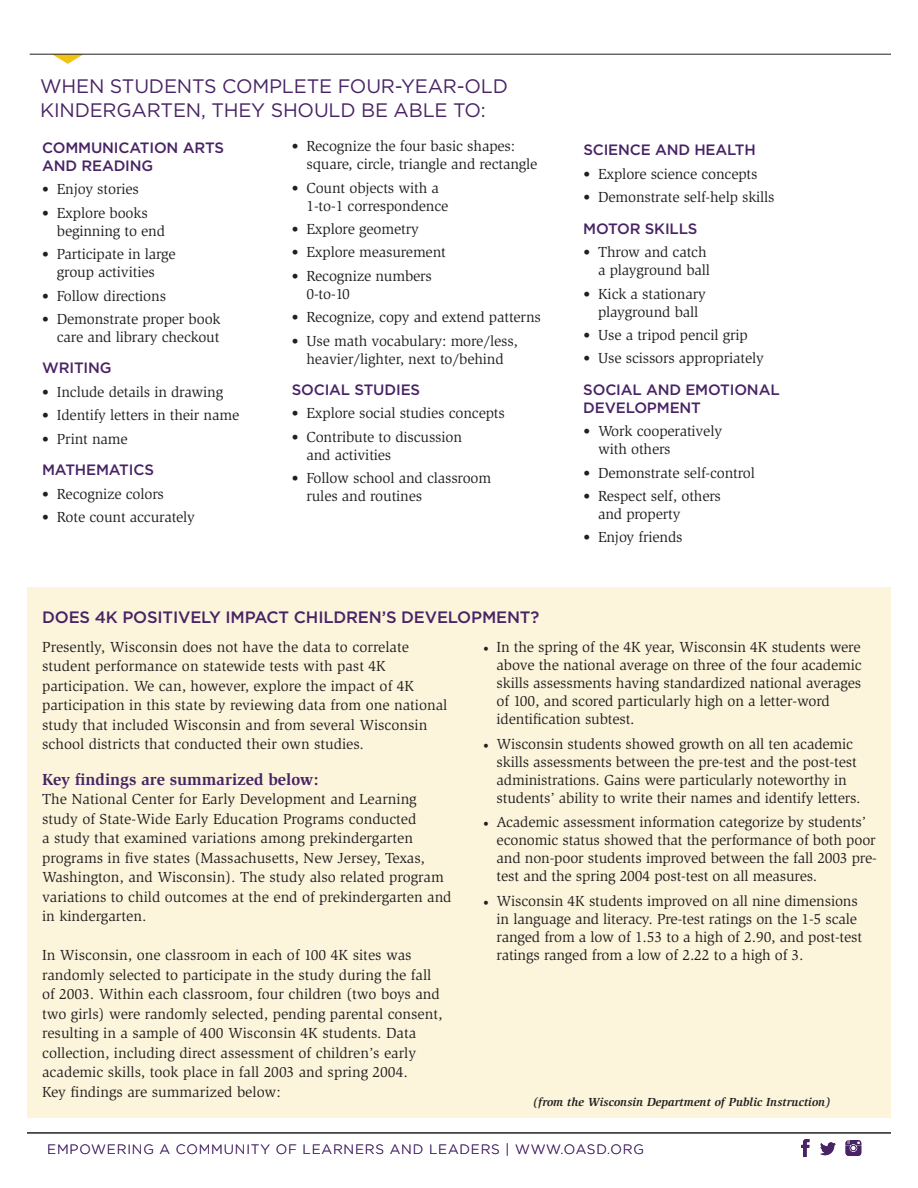
<style>
.page{position:relative;width:918px;height:1188px;background:#fff}
.page>*{position:absolute;margin:0;border:0;box-sizing:border-box;transform-origin:0 0}
.t1{font:19.5px/24px "Gotham";letter-spacing:-.01em;color:#482365}
.t2{font:500 16.5px "Gotham";letter-spacing:-.01em;color:#482365}
.t3{font:700 16.5px "Slimbach Std";color:#482365}
.t4{font:15px/18px "Slimbach Std";letter-spacing:-.01em;color:#231f20}
.t5{font:500 15px/18px "Gotham";letter-spacing:-.01em;color:#482365}
.t6{font:300 13.5px "Gotham";letter-spacing:.06em;color:#482365}
.t7{font:italic 700 12px "Slimbach Std";color:#231f20}
.s1{font-size:13.5px}
.s2{font-family:"Minion Pro"}
</style>
<div class="page">
<div style="left:27px;top:588px;width:864px;height:530px;background:#fcf5dc"></div>
<hr style="left:27px;top:1133px;width:864px;height:1px;background:#231f20">
<svg style="left:820px;top:1142px;width:16px;height:13px"></svg>
<svg style="left:801px;top:1139px;width:8px;height:18px"></svg>
<svg style="left:846px;top:1140px;width:15px;height:16px"></svg>
<svg style="left:53px;top:55px;width:29px;height:9px"></svg>
<hr style="left:30px;top:54px;width:861px;height:1px;background:#231f20">
<p class="t1" style="left:40px;top:74px;width:469px">WHEN STUDENTS COMPLETE FOUR-YEAR-OLD<br>KINDERGARTEN, THEY SHOULD BE ABLE TO:</p>
<p class="t5" style="left:42px;top:138px;width:183px">COMMUNICATION ARTS<br>AND READING</p>
<p class="t4" style="left:42px;top:180px;width:98px"><span class="s1">•</span> Enjoy stories</p>
<p class="t4" style="left:57px;top:204px;width:110px;text-indent:-15px"><span class="s1">•</span> Explore books beginning to end</p>
<p class="t4" style="left:42px;top:245px;width:135px;text-align:center"><span class="s1">•</span> Participate in large group activities</p>
<p class="t4" style="left:42px;top:287px;width:125px"><span class="s1">•</span> Follow directions</p>
<p class="t4" style="left:42px;top:310px;width:180px;text-align:right"><span class="s1">•</span> Demonstrate proper book care and library checkout</p>
<p class="t5" style="left:42px;top:359px;width:71px">WRITING</p>
<p class="t4" style="left:42px;top:383px;width:183px"><span class="s1">•</span> Include details in drawing</p>
<p class="t4" style="left:42px;top:406px;width:199px"><span class="s1">•</span> Identify letters in their name</p>
<p class="t4" style="left:42px;top:430px;width:87px"><span class="s1">•</span> Print name</p>
<p class="t5" style="left:42px;top:460px;width:113px">MATHEMATICS</p>
<p class="t4" style="left:42px;top:485px;width:123px"><span class="s1">•</span> Recognize colors</p>
<p class="t4" style="left:42px;top:508px;width:154px"><span class="s1">•</span> Rote count accurately</p>
<p class="t4" style="left:306px;top:137px;width:232px;text-indent:-15px"><span class="s1">•</span> Recognize the four basic shapes: square, circle, triangle and rectangle</p>
<p class="t4" style="left:306px;top:179px;width:143px;text-indent:-15px"><span class="s1">•</span> Count objects with a<br>1-to-1 correspondence</p>
<p class="t4" style="left:292px;top:220px;width:129px"><span class="s1">•</span> Explore geometry</p>
<p class="t4" style="left:292px;top:243px;width:156px"><span class="s1">•</span> Explore measurement</p>
<p class="t4" style="left:306px;top:267px;width:127px;text-indent:-15px"><span class="s1">•</span> Recognize numbers<br>0-to-10</p>
<p class="t4" style="left:292px;top:308px;width:251px"><span class="s1">•</span> Recognize, copy and extend patterns</p>
<p class="t4" style="left:292px;top:332px;width:228px;text-align:center"><span class="s1">•</span> Use math vocabulary: more/less, heavier/lighter, next to/behind</p>
<p class="t5" style="left:292px;top:380px;width:130px">SOCIAL STUDIES</p>
<p class="t4" style="left:292px;top:405px;width:215px"><span class="s1">•</span> Explore social studies concepts</p>
<p class="t4" style="left:306px;top:428px;width:157px;text-indent:-15px"><span class="s1">•</span> Contribute to discussion and activities</p>
<p class="t4" style="left:306px;top:469px;width:186px;text-indent:-15px"><span class="s1">•</span> Follow school and classroom rules and routines</p>
<p class="t2" style="left:42px;top:608px;width:499px">DOES 4K POSITIVELY IMPACT CHILDREN’S DEVELOPMENT?</p>
<p class="t5" style="left:583px;top:141px;width:174px">SCIENCE AND HEALTH</p>
<p class="t4" style="left:583px;top:165px;width:176px"><span class="s1">•</span> Explore science concepts</p>
<p class="t4" style="left:583px;top:188px;width:193px"><span class="s1">•</span> Demonstrate self-help skills</p>
<p class="t5" style="left:583px;top:219px;width:116px">MOTOR SKILLS</p>
<p class="t4" style="left:583px;top:243px;width:128px;text-align:right"><span class="s1">•</span> Throw and catch a playground ball</p>
<p class="t4" style="left:583px;top:285px;width:124px;text-align:center"><span class="s1">•</span> Kick a stationary playground ball</p>
<p class="t4" style="left:583px;top:326px;width:166px"><span class="s1">•</span> Use a tripod pencil grip</p>
<p class="t4" style="left:583px;top:349px;width:182px"><span class="s1">•</span> Use scissors appropriately</p>
<p class="t5" style="left:583px;top:380px;width:198px">SOCIAL AND EMOTIONAL<br>DEVELOPMENT</p>
<p class="t4" style="left:598px;top:422px;width:126px;text-indent:-15px"><span class="s1">•</span> Work cooperatively with others</p>
<p class="t4" style="left:583px;top:464px;width:173px"><span class="s1">•</span> Demonstrate self-control</p>
<p class="t4" style="left:598px;top:487px;width:124px;text-indent:-15px"><span class="s1">•</span> Respect self, others and property</p>
<p class="t4" style="left:583px;top:529px;width:101px"><span class="s1">•</span> Enjoy friends</p>
<p class="t4" style="left:497px;top:638px;width:367px;text-indent:-14px"><span class="s2">•</span> In the spring of the 4K year, Wisconsin 4K students were above the national average on three of the four academic skills assessments having standardized national averages of 100, and scored particularly high on a letter-word identification subtest.</p>
<p class="t4" style="left:497px;top:735px;width:365px;text-indent:-14px"><span class="s2">•</span> Wisconsin students showed growth on all ten academic skills assessments between the pre-test and the post-test administrations. Gains were particularly noteworthy in students’ ability to write their names and identify letters.</p>
<p class="t4" style="left:497px;top:813px;width:382px;text-indent:-14px"><span class="s2">•</span> Academic assessment information categorize by students’ economic status showed that the performance of both poor and non-poor students improved between the fall 2003 pre&shy;test and the spring 2004 post-test on all measures.</p>
<p class="t4" style="left:497px;top:892px;width:367px;text-indent:-14px"><span class="s2">•</span> Wisconsin 4K students improved on all nine dimensions in language and literacy. Pre-test ratings on the 1-5 scale ranged from a low of 1.53 to a high of 2.90, and post-test ratings ranged from a low of 2.22 to a high of 3.</p>
<p class="t4" style="left:42px;top:637px;width:407px;line-height:19.5px">Presently, Wisconsin does not have the data to correlate student performance on statewide tests with past 4K participation. We can, however, explore the impact of 4K participation in this state by reviewing data from one national study that included Wisconsin and from several Wisconsin school districts that conducted their own studies.</p>
<p class="t3" style="left:42px;top:769px;width:278px">Key findings are summarized below:</p>
<p class="t4" style="left:42px;top:789px;width:411px;line-height:19.5px">The National Center for Early Development and Learning study of State-Wide Early Education Programs conducted<br>a study that examined variations among prekindergarten programs in five states (Massachusetts, New Jersey, Texas, Washington, and Wisconsin). The study also related program variations to child outcomes at the end of prekindergarten and in kindergarten.</p>
<p class="t4" style="left:42px;top:945px;width:402px;line-height:19.5px">In Wisconsin, one classroom in each of 100 4K sites was randomly selected to participate in the study during the fall of 2003. Within each classroom, four children (two boys and two girls) were randomly selected, pending parental consent, resulting in a sample of 400 Wisconsin 4K students. Data collection, including direct assessment of children’s early academic skills, took place in fall 2003 and spring 2004.<br>Key findings are summarized below:</p>
<p class="t7" style="left:533px;top:1095px;width:299px">(from the Wisconsin Department of Public Instruction)</p>
<p class="t6" style="left:47px;top:1142px;width:598px">EMPOWERING A COMMUNITY OF LEARNERS AND LEADERS | WWW.OASD.ORG</p>
</div>
